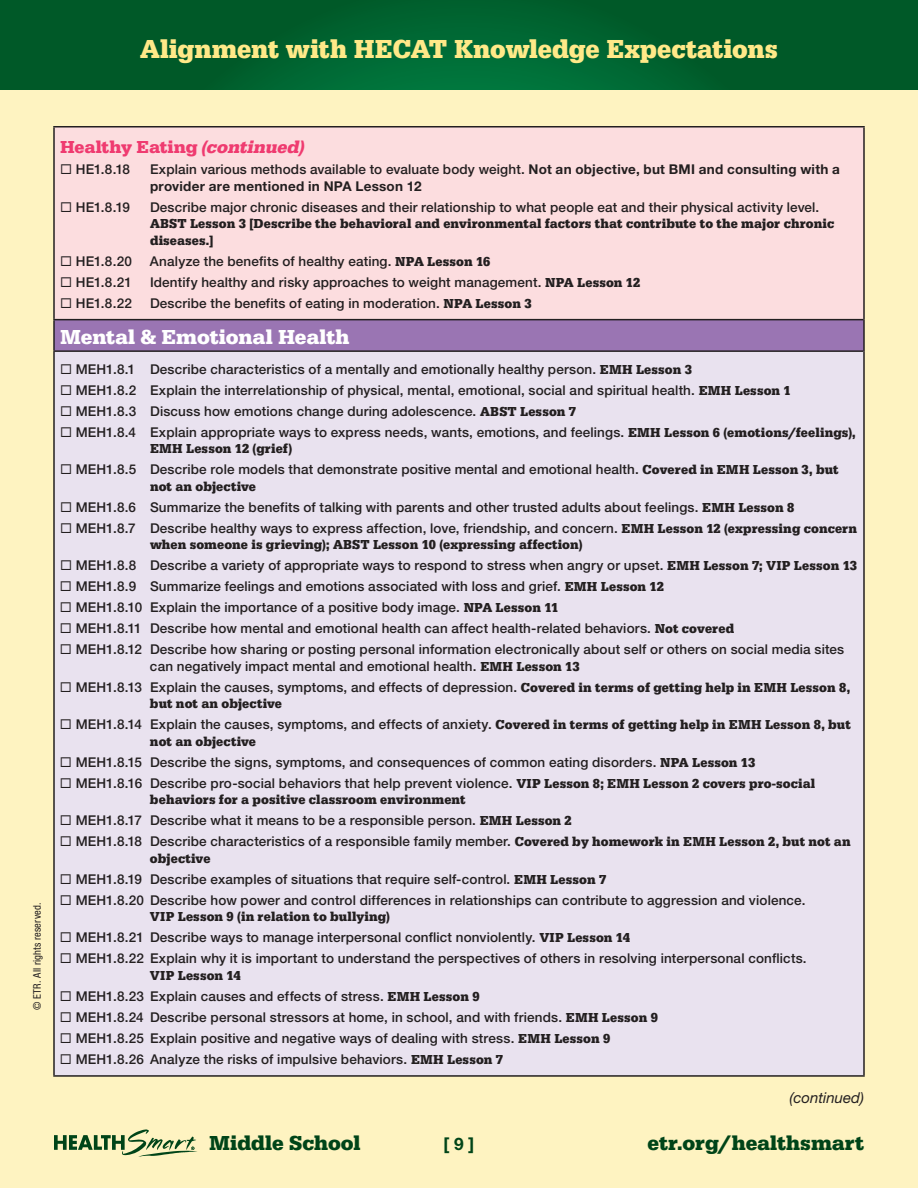
<style>
.page{position:relative;width:918px;height:1188px;background:#fff}
.page>*{position:absolute;margin:0;border:0;box-sizing:border-box;transform-origin:0 0}
.t1{font:27px "URW Egyptienne T Bold Narr";color:#ffe988}
.t2{font:700 21px "URW Egyptienne T";color:#004418}
.SST_subject_area{font:700 21px "URW Egyptienne T";color:#fff}
.SST_subject_area-2{font:700 18px "URW Egyptienne T";color:#ef3b70}
.t3{font:700 17.25px "Helvetica Neue";color:#004418}
.t4{font:italic 15px "Helvetica Neue";color:#231f20}
.SSE_expectations{font:500 13.5px/16.5px "Helvetica Neue";letter-spacing:.01em;color:#231f20}
.SSE_expectations-2{font:13.5px/16.5px "URW Egyptienne T Bold Narr";letter-spacing:.01em;color:#231f20}
.SSE_expectations-3{font:700 13.5px/16.5px "Helvetica Neue";letter-spacing:.02em;color:#231f20}
.t5{font:condensed 10.5px "Helvetica Neue";letter-spacing:.015em;color:#231f20}
.s1{font-family:"URW Egyptienne T Bold Obli";font-weight:400}
.s2{font-weight:500}
.s3{font-family:"Helvetica Neue";font-weight:500}
.s4{font-family:"URW Egyptienne T Bold Narr";font-weight:400}
</style>
<div class="page">
<svg style="left:0;top:0;width:918px;height:90px;background:#005e2c"></svg>
<div style="left:0;top:90px;width:918px;height:1098px;background:#fef3c1"></div>
<div style="left:54px;top:127px;width:810px;height:193px;background:#fcdddf"></div>
<div style="left:54px;top:320px;width:810px;height:31px;background:#9a75b3"></div>
<div style="left:54px;top:351px;width:810px;height:725px;background:#e9e2ef"></div>
<hr style="left:53px;top:126px;width:812px;height:2px;background:#231f20">
<hr style="left:53px;top:127px;width:2px;height:192px;background:#231f20">
<hr style="left:53px;top:319px;width:810px;height:1px;background:#231f20">
<hr style="left:53px;top:320px;width:2px;height:30px;background:#231f20">
<hr style="left:53px;top:350px;width:810px;height:2px;background:#231f20">
<hr style="left:53px;top:352px;width:2px;height:723px;background:#231f20">
<hr style="left:53px;top:1075px;width:812px;height:2px;background:#231f20">
<hr style="left:863px;top:127px;width:2px;height:193px;background:#231f20">
<hr style="left:863px;top:320px;width:2px;height:31px;background:#231f20">
<hr style="left:863px;top:351px;width:2px;height:724px;background:#231f20">
<svg style="left:54px;top:1130px;width:143px;height:27px"></svg>
<h1 class="t1" style="left:140px;top:33px;width:639px">Alignment with HECAT Knowledge Expectations</h1>
<p class="t5" style="left:31px;top:1010px;width:109px;rotate:-90deg">© ETR. All rights reserved.</p>
<p class="SST_subject_area-2" style="left:60px;top:136px;width:246px">Healthy Eating <span class="s1">(continued)</span></p>
<p class="SSE_expectations" style="left:60px;top:161px;width:72px">◻ HE1.8.18</p>
<p class="SSE_expectations-3" style="left:150px;top:161px;width:691px"><span class="s2">Explain various methods available to evaluate body weight.</span> Not an objective, but BMI and consulting with a provider are mentioned in NPA Lesson 12</p>
<p class="SSE_expectations" style="left:60px;top:198px;width:72px">◻ HE1.8.19</p>
<p class="SSE_expectations-2" style="left:150px;top:199px;width:686px"><span class="s3">Describe major chronic diseases and their relationship to what people eat and their physical activity level.<br></span>ABST Lesson 3 [Describe the behavioral and environmental factors that contribute to the major chronic diseases.]</p>
<p class="SSE_expectations" style="left:60px;top:252px;width:73px">◻ HE1.8.20</p>
<p class="SSE_expectations" style="left:150px;top:252px;width:342px">Analyze the benefits of healthy eating. <span class="s4">NPA Lesson 16</span></p>
<p class="SSE_expectations" style="left:60px;top:273px;width:73px">◻ HE1.8.21</p>
<p class="SSE_expectations" style="left:150px;top:273px;width:492px">Identify healthy and risky approaches to weight management. <span class="s4">NPA Lesson 12</span></p>
<p class="SSE_expectations" style="left:60px;top:294px;width:73px">◻ HE1.8.22</p>
<p class="SSE_expectations" style="left:150px;top:294px;width:383px">Describe the benefits of eating in moderation. <span class="s4">NPA Lesson 3</span></p>
<p class="SST_subject_area" style="left:60px;top:324px;width:291px">Mental &amp; Emotional Health</p>
<p class="SSE_expectations" style="left:60px;top:361px;width:633px">◻ MEH1.8.1 Describe characteristics of a mentally and emotionally healthy person. <span class="s4">EMH Lesson 3</span></p>
<p class="SSE_expectations" style="left:60px;top:382px;width:732px">◻ MEH1.8.2 Explain the interrelationship of physical, mental, emotional, social and spiritual health. <span class="s4">EMH Lesson 1</span></p>
<p class="SSE_expectations" style="left:60px;top:403px;width:518px">◻ MEH1.8.3 Discuss how emotions change during adolescence. <span class="s4">ABST Lesson 7</span></p>
<p class="SSE_expectations" style="left:150px;top:424px;width:707px;text-indent:-90px">◻ MEH1.8.4 Explain appropriate ways to express needs, wants, emotions, and feelings. <span class="s4">EMH Lesson 6 (emotions/feelings),<br>EMH Lesson 12 (grief)</span></p>
<p class="SSE_expectations" style="left:150px;top:461px;width:690px;text-indent:-90px">◻ MEH1.8.5 Describe role models that demonstrate positive mental and emotional health. <span class="s4">Covered in EMH Lesson 3, but not an objective</span></p>
<p class="SSE_expectations" style="left:60px;top:499px;width:736px">◻ MEH1.8.6 Summarize the benefits of talking with parents and other trusted adults about feelings. <span class="s4">EMH Lesson 8</span></p>
<p class="SSE_expectations-2" style="left:150px;top:520px;width:709px;text-indent:-90px">◻ <span class="s3">MEH1.8.7 Describe healthy ways to express affection, love, friendship, and concern.</span> EMH Lesson 12 (expressing concern when someone is grieving); ABST Lesson 10 (expressing affection)</p>
<p class="SSE_expectations" style="left:60px;top:557px;width:799px">◻ MEH1.8.8 Describe a variety of appropriate ways to respond to stress when angry or upset. <span class="s4">EMH Lesson 7; VIP Lesson 13</span></p>
<p class="SSE_expectations" style="left:60px;top:578px;width:605px">◻ MEH1.8.9 Summarize feelings and emotions associated with loss and grief. <span class="s4">EMH Lesson 12</span></p>
<p class="SSE_expectations" style="left:60px;top:599px;width:500px">◻ MEH1.8.10 Explain the importance of a positive body image. <span class="s4">NPA Lesson 11</span></p>
<p class="SSE_expectations" style="left:60px;top:620px;width:676px">◻ MEH1.8.11 Describe how mental and emotional health can affect health-related behaviors. <span class="s4">Not covered</span></p>
<p class="SSE_expectations" style="left:150px;top:641px;width:696px;text-indent:-90px">◻ MEH1.8.12 Describe how sharing or posting personal information electronically about self or others on social media sites can negatively impact mental and emotional health. <span class="s4">EMH Lesson 13</span></p>
<p class="SSE_expectations" style="left:150px;top:679px;width:702px;text-indent:-90px">◻ MEH1.8.13 Explain the causes, symptoms, and effects of depression. <span class="s4">Covered in terms of getting help in EMH Lesson 8, but not an objective</span></p>
<p class="SSE_expectations-2" style="left:150px;top:716px;width:702px;text-indent:-90px">◻ <span class="s3">MEH1.8.14 Explain the causes, symptoms, and effects of anxiety.</span> Covered in terms of getting help in EMH Lesson 8, but not an objective</p>
<p class="SSE_expectations" style="left:60px;top:754px;width:697px">◻ MEH1.8.15 Describe the signs, symptoms, and consequences of common eating disorders. <span class="s4">NPA Lesson 13</span></p>
<p class="SSE_expectations-2" style="left:150px;top:775px;width:667px;text-indent:-90px">◻ <span class="s3">MEH1.8.16 Describe pro-social behaviors that help prevent violence.</span> VIP Lesson 8; EMH Lesson 2 covers pro-social behaviors for a positive classroom environment</p>
<p class="SSE_expectations" style="left:60px;top:812px;width:513px">◻ MEH1.8.17 Describe what it means to be a responsible person. <span class="s4">EMH Lesson 2</span></p>
<p class="SSE_expectations" style="left:150px;top:833px;width:702px;text-indent:-90px">◻ MEH1.8.18 Describe characteristics of a responsible family member. <span class="s4">Covered by homework in EMH Lesson 2, but not an objective</span></p>
<p class="SSE_expectations" style="left:60px;top:871px;width:548px">◻ MEH1.8.19 Describe examples of situations that require self-control. <span class="s4">EMH Lesson 7</span></p>
<p class="SSE_expectations" style="left:150px;top:892px;width:657px;text-indent:-90px">◻ MEH1.8.20 Describe how power and control differences in relationships can contribute to aggression and violence.<br><span class="s4">VIP Lesson 9 (in relation to bullying)</span></p>
<p class="SSE_expectations" style="left:60px;top:929px;width:572px">◻ MEH1.8.21 Describe ways to manage interpersonal conflict nonviolently. <span class="s4">VIP Lesson 14</span></p>
<p class="SSE_expectations" style="left:150px;top:950px;width:658px;text-indent:-90px">◻ MEH1.8.22 Explain why it is important to understand the perspectives of others in resolving interpersonal conflicts.<br><span class="s4">VIP Lesson 14</span></p>
<p class="SSE_expectations" style="left:60px;top:988px;width:421px">◻ MEH1.8.23 Explain causes and effects of stress. <span class="s4">EMH Lesson 9</span></p>
<p class="SSE_expectations" style="left:60px;top:1009px;width:599px">◻ MEH1.8.24 Describe personal stressors at home, in school, and with friends. <span class="s4">EMH Lesson 9</span></p>
<p class="SSE_expectations" style="left:60px;top:1030px;width:552px">◻ MEH1.8.25 Explain positive and negative ways of dealing with stress. <span class="s4">EMH Lesson 9</span></p>
<p class="SSE_expectations" style="left:60px;top:1051px;width:445px">◻ MEH1.8.26 Analyze the risks of impulsive behaviors. <span class="s4">EMH Lesson 7</span></p>
<p class="t4" style="left:790px;top:1088px;width:76px">(continued)</p>
<h2 class="t2" style="left:209px;top:1130px;width:153px">Middle School</h2>
<p class="t3" style="left:444px;top:1133px;width:32px">[ 9 ]</p>
<h2 class="t2" style="left:647px;top:1130px;width:218px">etr.org/healthsmart</h2>
</div>
